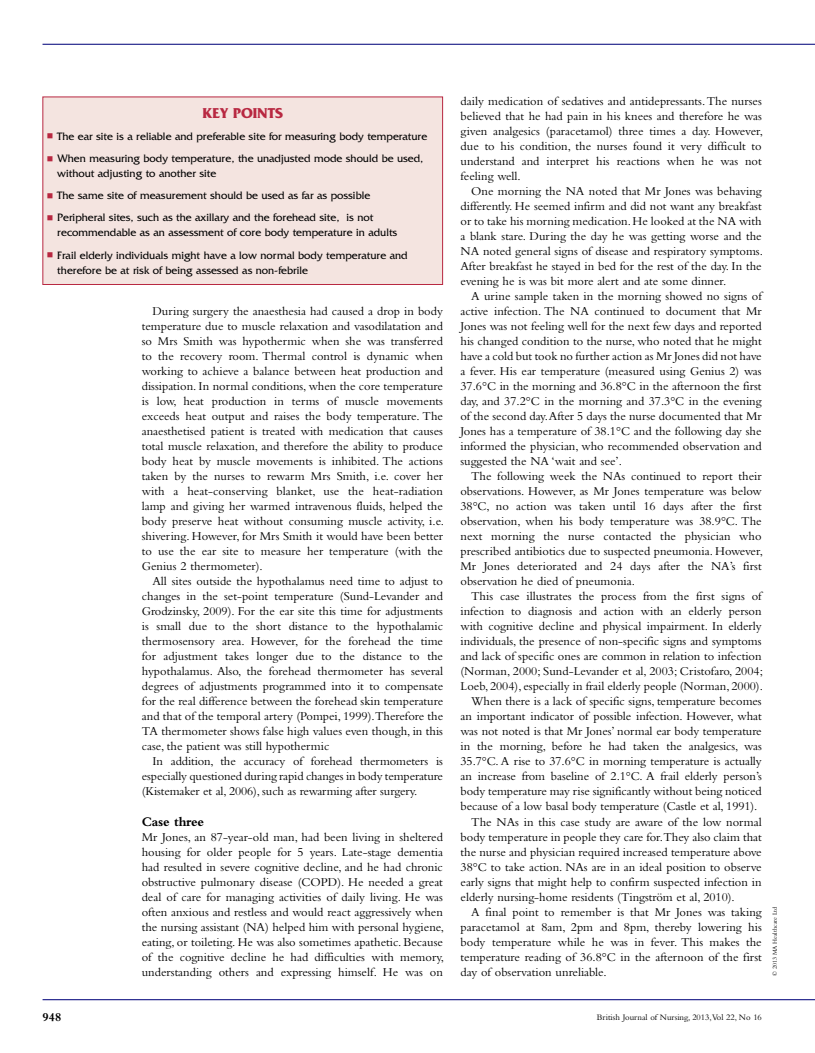
<style>
.page{position:relative;width:815px;height:1053px;background:#fff}
.page>*{position:absolute;margin:0;border:0;box-sizing:border-box;transform-origin:0 0}
.t1{font:700 15px "Friz Quadrata Std";color:#b82841}
.t2{font:700 13.75px "Bembo Std";letter-spacing:-.015em;color:#000}
.t3{font:12.5px/15px "Bembo Std";color:#000;text-align:justify}
.t4{font:700 12.5px "Bembo Std";color:#000}
.t5{font:11.25px/15px "Friz Quadrata Std";color:#000}
.t6{font:8.75px "Bembo Std";color:#000}
.t7{font:6.25px "Bembo Std";color:#000}
.s1{color:#b82841}
</style>
<div class="page">
<hr style="left:43px;top:44px;width:772px;height:1px;background:#2e3092">
<hr style="left:43px;top:998px;width:772px;height:2px;background:#2e3092">
<div style="left:43px;top:97px;width:400px;height:187px;background:#f4e4e0"></div>
<div style="left:43px;top:97px;width:400px;height:188px;border:1px solid #b82841"></div>
<p class="t1" style="left:202px;top:105px;width:74px">KEY POINTS</p>
<p class="t5" style="left:47px;top:129px;width:382px"><span class="s1">■</span> The ear site is a reliable and preferable site for measuring body temperature</p>
<p class="t5" style="left:57px;top:151px;width:368px;text-indent:-11px"><span class="s1">■</span> When measuring body temperature, the unadjusted mode should be used, without adjusting to another site</p>
<p class="t5" style="left:47px;top:188px;width:325px"><span class="s1">■</span> The same site of measurement should be used as far as possible</p>
<p class="t5" style="left:57px;top:210px;width:342px;text-indent:-11px"><span class="s1">■</span> Peripheral sites, such as the axillary and the forehead site, is not recommendable as an assessment of core body temperature in adults</p>
<p class="t5" style="left:57px;top:247px;width:352px;text-indent:-11px"><span class="s1">■</span> Frail elderly individuals might have a low normal body temperature and therefore be at risk of being assessed as non-febrile</p>
<p class="t3" style="left:142px;top:303px;width:304px;text-indent:11px">During surgery the anaesthesia had caused a drop in body temperature due to muscle relaxation and vasodilatation and so Mrs Smith was hypothermic when she was transferred to the recovery room. Thermal control is dynamic when working to achieve a balance between heat production and dissipation. In normal conditions, when the core temperature is low, heat production in terms of muscle movements exceeds heat output and raises the body temperature. The anaesthetised patient is treated with medication that causes total muscle relaxation, and therefore the ability to produce body heat by muscle movements is inhibited. The actions taken by the nurses to rewarm Mrs Smith, i.e. cover her with a heat-conserving blanket, use the heat-radiation lamp and giving her warmed intravenous fluids, helped the body preserve heat without consuming muscle activity, i.e. shivering. However, for Mrs Smith it would have been better to use the ear site to measure her temperature (with the Genius 2 thermometer).</p>
<p class="t3" style="left:142px;top:573px;width:303px;text-indent:11px">All sites outside the hypothalamus need time to adjust to changes in the set-point temperature (Sund-Levander and Grodzinsky, 2009). For the ear site this time for adjustments is small due to the short distance to the hypothalamic thermosensory area. However, for the forehead the time for adjustment takes longer due to the distance to the hypothalamus. Also, the forehead thermometer has several degrees of adjustments programmed into it to compensate for the real difference between the forehead skin temperature and that of the temporal artery (Pompei, 1999).Therefore the TA thermometer shows false high values even though, in this case, the patient was still hypothermic</p>
<p class="t3" style="left:142px;top:753px;width:303px;text-indent:11px">In addition, the accuracy of forehead thermometers is especially questioned during rapid changes in body temperature (Kistemaker et al, 2006), such as rewarming after surgery.</p>
<p class="t2" style="left:142px;top:813px;width:64px">Case three</p>
<p class="t3" style="left:142px;top:828px;width:304px">Mr Jones, an 87-year-old man, had been living in sheltered housing for older people for 5 years. Late-stage dementia had resulted in severe cognitive decline, and he had chronic obstructive pulmonary disease (COPD). He needed a great deal of care for managing activities of daily living. He was often anxious and restless and would react aggressively when the nursing assistant (NA) helped him with personal hygiene, eating, or toileting. He was also sometimes apathetic. Because of the cognitive decline he had difficulties with memory, understanding others and expressing himself. He was on</p>
<p class="t3" style="left:461px;top:93px;width:304px">daily medication of sedatives and antidepressants.The nurses believed that he had pain in his knees and therefore he was given analgesics (paracetamol) three times a day. However, due to his condition, the nurses found it very difficult to understand and interpret his reactions when he was not feeling well.</p>
<p class="t3" style="left:460px;top:183px;width:304px;text-indent:11px">One morning the NA noted that Mr Jones was behaving differently. He seemed infirm and did not want any breakfast or to take his morning medication.He looked at the NA with a blank stare. During the day he was getting worse and the NA noted general signs of disease and respiratory symptoms.<br>After breakfast he stayed in bed for the rest of the day. In the evening he is was bit more alert and ate some dinner.</p>
<p class="t3" style="left:460px;top:288px;width:303px;text-indent:11px">A urine sample taken in the morning showed no signs of active infection. The NA continued to document that Mr Jones was not feeling well for the next few days and reported his changed condition to the nurse, who noted that he might have a cold but took no further action as Mr Jones did not have a fever. His ear temperature (measured using Genius 2) was 37.6°C in the morning and 36.8°C in the afternoon the first day, and 37.2°C in the morning and 37.3°C in the evening of the second day.After 5 days the nurse documented that Mr Jones has a temperature of 38.1°C and the following day she informed the physician, who recommended observation and suggested the NA ‘wait and see’.</p>
<p class="t3" style="left:460px;top:468px;width:304px;text-indent:11px">The following week the NAs continued to report their observations. However, as Mr Jones temperature was below 38°C, no action was taken until 16 days after the first observation, when his body temperature was 38.9°C. The next morning the nurse contacted the physician who prescribed antibiotics due to suspected pneumonia. However, Mr Jones deteriorated and 24 days after the NA’s first observation he died of pneumonia.</p>
<p class="t3" style="left:471px;top:588px;width:292px">This case illustrates the process from the first signs of</p>
<p class="t3" style="left:460px;top:603px;width:303px">infection to diagnosis and action with an elderly person</p>
<p class="t3" style="left:460px;top:618px;width:303px">with cognitive decline and physical impairment. In elderly</p>
<p class="t3" style="left:460px;top:633px;width:303px">individuals, the presence of non-specific signs and symptoms</p>
<p class="t3" style="left:460px;top:648px;width:303px">and lack of specific ones are common in relation to infection</p>
<p class="t3" style="left:460px;top:663px;width:304px">(Norman, 2000; Sund-Levander et al, 2003; Cristofaro, 2004;</p>
<p class="t3" style="left:460px;top:678px;width:304px">Loeb, 2004), especially in frail elderly people (Norman, 2000).</p>
<p class="t3" style="left:471px;top:693px;width:292px">When there is a lack of specific signs, temperature becomes</p>
<p class="t3" style="left:461px;top:708px;width:303px">an important indicator of possible infection. However, what</p>
<p class="t3" style="left:460px;top:723px;width:303px">was not noted is that Mr Jones’ normal ear body temperature</p>
<p class="t3" style="left:461px;top:738px;width:303px">in the morning, before he had taken the analgesics, was</p>
<p class="t3" style="left:461px;top:753px;width:303px">35.7°C. A rise to 37.6°C in morning temperature is actually</p>
<p class="t3" style="left:461px;top:768px;width:303px">an increase from baseline of 2.1°C. A frail elderly person’s</p>
<p class="t3" style="left:461px;top:783px;width:303px">body temperature may rise significantly without being noticed</p>
<p class="t3" style="left:461px;top:798px;width:298px">because of a low basal body temperature (Castle et al, 1991).</p>
<p class="t3" style="left:471px;top:813px;width:292px">The NAs in this case study are aware of the low normal</p>
<p class="t3" style="left:461px;top:828px;width:303px">body temperature in people they care for.They also claim that</p>
<p class="t3" style="left:461px;top:843px;width:303px">the nurse and physician required increased temperature above</p>
<p class="t3" style="left:461px;top:858px;width:303px">38°C to take action. NAs are in an ideal position to observe</p>
<p class="t3" style="left:461px;top:873px;width:303px">early signs that might help to confirm suspected infection in</p>
<p class="t3" style="left:461px;top:888px;width:276px">elderly nursing-home residents (Tingström et al, 2010).</p>
<p class="t3" style="left:471px;top:903px;width:292px">A final point to remember is that Mr Jones was taking</p>
<p class="t3" style="left:461px;top:918px;width:303px">paracetamol at 8am, 2pm and 8pm, thereby lowering his</p>
<p class="t3" style="left:461px;top:933px;width:303px">body temperature while he was in fever. This makes the</p>
<p class="t3" style="left:461px;top:948px;width:303px">temperature reading of 36.8°C in the afternoon of the first</p>
<p class="t3" style="left:461px;top:963px;width:148px">day of observation unreliable.</p>
<p class="t7" style="left:771px;top:975px;width:70px;rotate:-90deg">© 2013 MA Healthcare Ltd</p>
<p class="t4" style="left:43px;top:1009px;width:20px">948</p>
<p class="t6" style="left:597px;top:1012px;width:166px">British Journal of Nursing, 2013,Vol 22, No 16</p>
</div>
